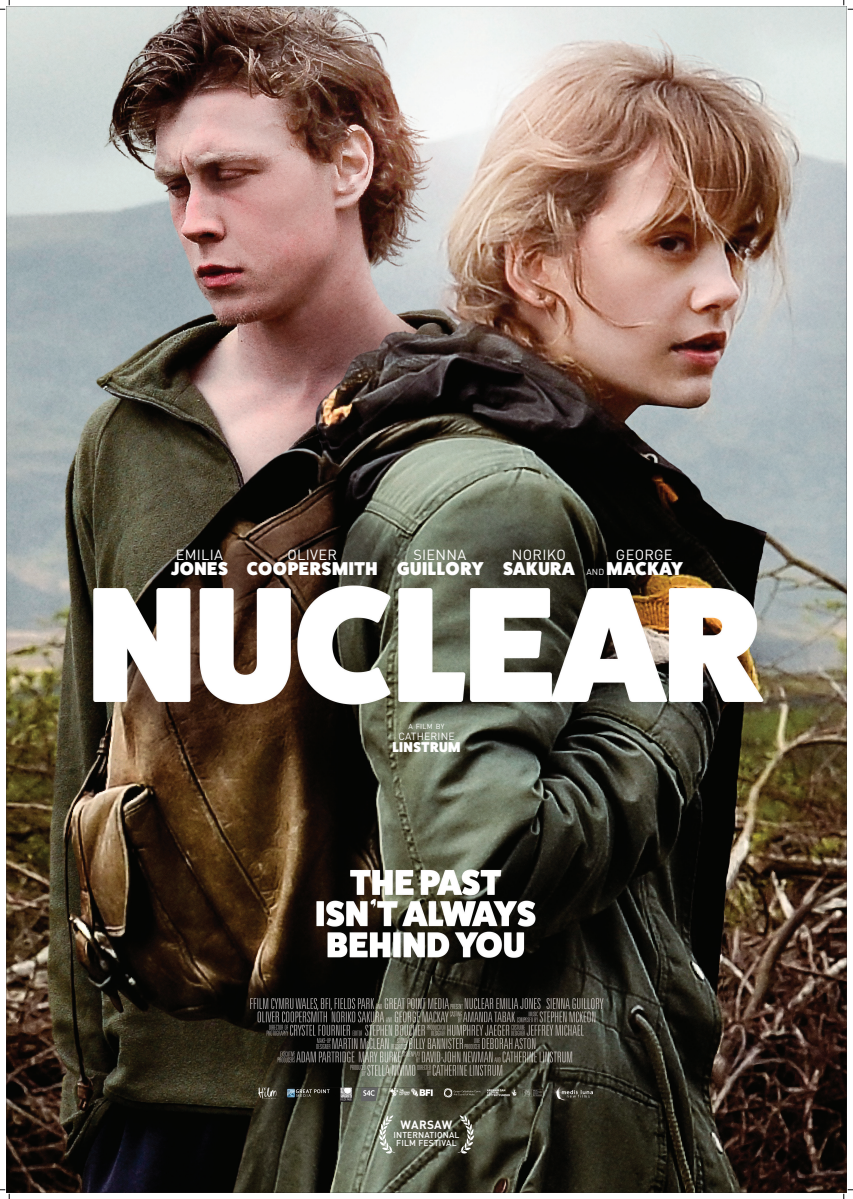
<style>
.page{position:relative;width:853px;height:1199px;background:#fff}
.page>*{position:absolute;margin:0;border:0;box-sizing:border-box;transform-origin:0 0}
.t1{font:800 18.62px "Fat Frank";letter-spacing:.03em;color:#fff}
.t2{font:14.49px "DIN";letter-spacing:.02em;color:#fff}
.t3{font:800 14.28px "Fat Frank";letter-spacing:.03em;color:#fff}
.t4{font:700 11.86px "DIN";letter-spacing:.02em;color:#fff}
.t5{font:10.32px "DIN";letter-spacing:.02em;color:#fff}
.t6{font:500 8.5px/8.2px "DIN";letter-spacing:.02em;color:#fff;text-align:center}
.t7{font:7.24px "DIN";letter-spacing:.03em;color:#fff}
.s1{font-family:"DIN";font-weight:400;font-size:8.71px}
</style>
<div class="page">
<img style="left:6px;top:6px;width:841px;height:1186px">
<img style="left:250px;top:997px;width:124px;height:13px">
<svg style="left:376px;top:1003px;width:6px;height:5px"></svg>
<img style="left:382px;top:997px;width:67px;height:11px">
<img style="left:465px;top:997px;width:138px;height:11px">
<img style="left:257px;top:1011px;width:127px;height:11px">
<svg style="left:386px;top:1016px;width:6px;height:6px"></svg>
<img style="left:392px;top:1011px;width:57px;height:11px">
<svg style="left:449px;top:1003px;width:13px;height:19px"></svg>
<img style="left:463px;top:1011px;width:54px;height:11px">
<img style="left:525px;top:1011px;width:13px;height:5px">
<img style="left:525px;top:1016px;width:13px;height:6px">
<svg style="left:517px;top:1011px;width:8px;height:11px"></svg>
<img style="left:539px;top:1011px;width:56px;height:11px">
<img style="left:269px;top:1024px;width:19px;height:5px">
<img style="left:267px;top:1030px;width:21px;height:5px">
<img style="left:290px;top:1024px;width:60px;height:11px">
<svg style="left:353px;top:1030px;width:10px;height:5px"></svg>
<img style="left:363px;top:1024px;width:62px;height:11px">
<img style="left:425px;top:1024px;width:20px;height:5px">
<img style="left:431px;top:1030px;width:14px;height:5px">
<img style="left:447px;top:1024px;width:62px;height:11px">
<img style="left:511px;top:1024px;width:14px;height:6px">
<img style="left:511px;top:1030px;width:14px;height:5px">
<img style="left:527px;top:1024px;width:57px;height:11px">
<img style="left:316px;top:1037px;width:16px;height:11px">
<img style="left:316px;top:1043px;width:14px;height:5px">
<img style="left:332px;top:1037px;width:34px;height:11px">
<svg style="left:367px;top:1041px;width:2px;height:7px"></svg>
<img style="left:369px;top:1037px;width:20px;height:11px">
<svg style="left:395px;top:1037px;width:12px;height:5px"></svg>
<img style="left:391px;top:1043px;width:16px;height:5px">
<img style="left:409px;top:1037px;width:55px;height:11px">
<svg style="left:464px;top:1037px;width:16px;height:11px"></svg>
<img style="left:482px;top:1037px;width:53px;height:11px">
<img style="left:280px;top:1051px;width:15px;height:5px">
<img style="left:278px;top:1056px;width:17px;height:6px">
<img style="left:296px;top:1051px;width:105px;height:11px">
<img style="left:402px;top:1051px;width:18px;height:5px">
<svg style="left:416px;top:1057px;width:4px;height:5px"></svg>
<img style="left:422px;top:1051px;width:71px;height:11px">
<svg style="left:493px;top:1057px;width:8px;height:5px"></svg>
<img style="left:502px;top:1051px;width:70px;height:11px">
<img style="left:350px;top:1064px;width:16px;height:5px">
<svg style="left:362px;top:1070px;width:4px;height:5px"></svg>
<img style="left:367px;top:1064px;width:48px;height:11px">
<img style="left:417px;top:1064px;width:14px;height:5px">
<svg style="left:427px;top:1070px;width:4px;height:5px"></svg>
<img style="left:433px;top:1064px;width:69px;height:11px">
<img style="left:254px;top:1087px;width:289px;height:17px">
<svg style="left:458px;top:1114px;width:16px;height:39px"></svg>
<svg style="left:379px;top:1114px;width:16px;height:39px"></svg>
<img style="left:440px;top:1087px;width:76px;height:17px">
<img style="left:543px;top:1068px;width:67px;height:51px">
<svg style="left:0;top:0;width:10px;height:10px"></svg>
<svg style="left:0;top:1189px;width:10px;height:9px"></svg>
<svg style="left:843px;top:0;width:10px;height:10px"></svg>
<svg style="left:843px;top:1189px;width:10px;height:9px"></svg>
<p class="t2" style="left:176px;top:545px;width:49px">EMILIA</p>
<p class="t1" style="left:171px;top:557px;width:59px">JONES</p>
<p class="t2" style="left:287px;top:545px;width:51px">OLIVER</p>
<p class="t1" style="left:247px;top:557px;width:132px">COOPERSMITH</p>
<p class="t2" style="left:413px;top:545px;width:54px">SIENNA</p>
<p class="t1" style="left:397px;top:557px;width:88px">GUILLORY</p>
<p class="t2" style="left:512px;top:545px;width:55px">NORIKO</p>
<p class="t1" style="left:503px;top:557px;width:73px">SAKURA</p>
<p class="t2" style="left:616px;top:545px;width:58px">GEORGE</p>
<p class="t1" style="left:586px;top:557px;width:98px"><span class="s1">AND</span> MACKAY</p>
<p class="t7" style="left:408px;top:722px;width:38px">A FILM BY</p>
<p class="t5" style="left:398px;top:729px;width:58px">CATHERINE</p>
<p class="t3" style="left:392px;top:738px;width:70px">LINSTRUM</p>
<p class="t4" style="left:401px;top:1117px;width:53px">WARSAW</p>
<p class="t6" style="left:393px;top:1129px;width:68px">INTERNATIONAL<br>FILM FESTIVAL</p>
</div>
